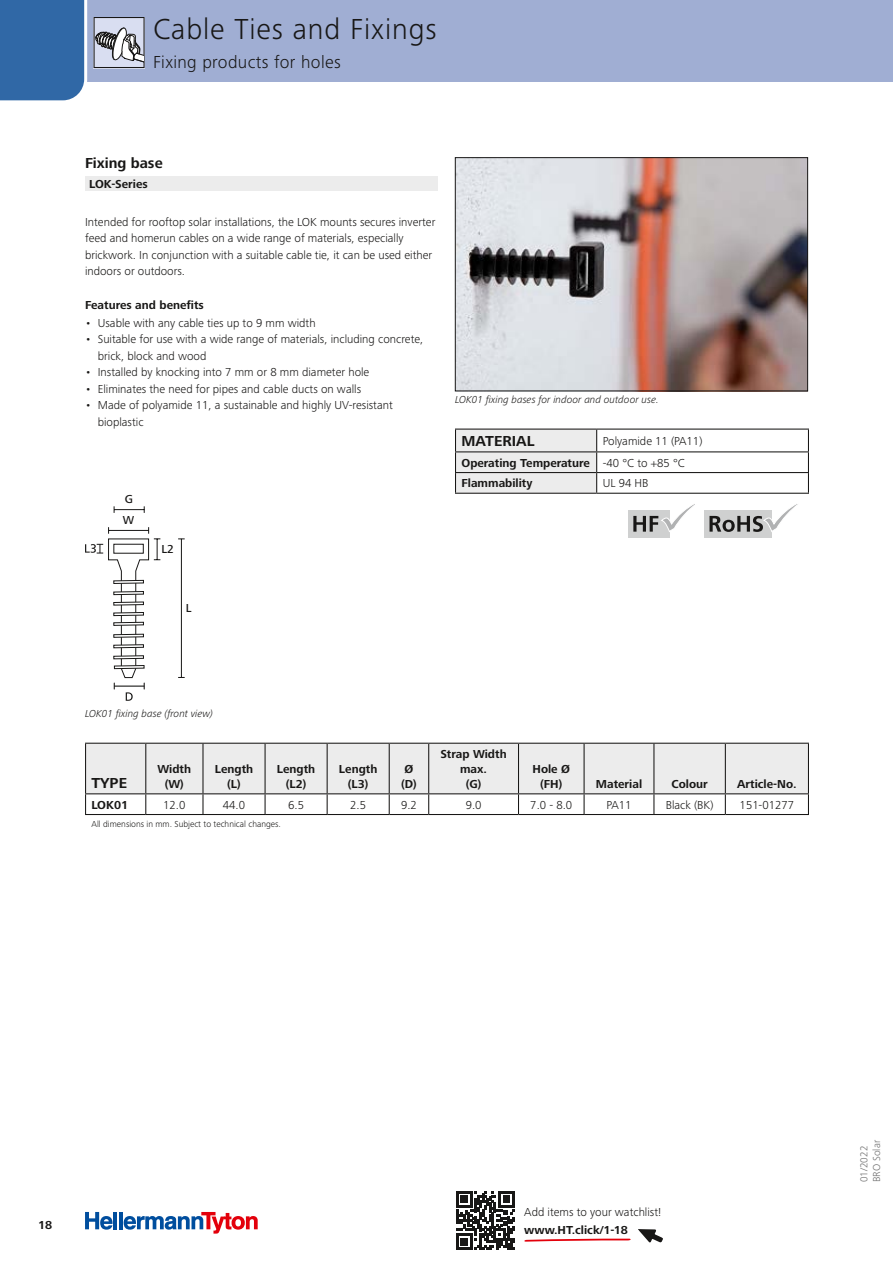
<style>
.page{position:relative;width:893px;height:1263px;background:#fff}
.page>*{position:absolute;margin:0;border:0;box-sizing:border-box;transform-origin:0 0}
.t1{font:300 30px "Frutiger Next LTW1 G";letter-spacing:.03em;color:#181716}
.t2{font:300 18px "Frutiger Next LTW1 G";letter-spacing:.02em;color:#181716}
.t3{font:700 15px "Frutiger Next LTW1 G";color:#181716}
.t4{font:300 12px/16.5px "Frutiger Next LTW1 G";color:#181716}
.t5{font:700 12px/15px "Frutiger Next LTW1 G";color:#181716;text-align:center}
.t6{font:500 12px "Frutiger Next LTW1 G";color:#181716}
.t7{font:italic 300 10.5px "Frutiger Next LTW1 G";color:#181716}
.t8{font:300 10.5px/12.6px "Frutiger Next LTW1 G";color:#6e6e6e}
.t9{font:300 9px "Frutiger Next LTW1 G";color:#181716}
.s1{font-weight:300}
.s2{font-weight:700}
.s3{font-weight:700;color:#fff}
</style>
<div class="page">
<hr style="left:114px;top:1212px;width:3px;height:17px;background:#004e9e">
<hr style="left:119px;top:1212px;width:4px;height:17px;background:#004e9e">
<svg style="left:85px;top:1212px;width:28px;height:17px"></svg>
<svg style="left:124px;top:1212px;width:134px;height:21px"></svg>
<div style="left:85px;top:0;width:808px;height:82px;background:#a0aed3"></div>
<svg style="left:524px;top:1238px;width:107px;height:4px"></svg>
<svg style="left:0;top:0;width:145px;height:101px"></svg>
<img style="left:457px;top:159px;width:349px;height:230px">
<div style="left:455px;top:157px;width:353px;height:234px;border:1px solid #181716"></div>
<svg style="left:638px;top:1229px;width:25px;height:14px"></svg>
<svg style="left:85px;top:743px;width:724px;height:71px"></svg>
<hr style="left:85px;top:814px;width:61px;height:1px;background:#181716">
<hr style="left:146px;top:814px;width:57px;height:1px;background:#181716">
<hr style="left:203px;top:814px;width:62px;height:1px;background:#181716">
<hr style="left:265px;top:814px;width:62px;height:1px;background:#181716">
<hr style="left:327px;top:814px;width:62px;height:1px;background:#181716">
<hr style="left:389px;top:814px;width:40px;height:1px;background:#181716">
<hr style="left:429px;top:814px;width:89px;height:1px;background:#181716">
<hr style="left:518px;top:814px;width:66px;height:1px;background:#181716">
<hr style="left:584px;top:814px;width:70px;height:1px;background:#181716">
<hr style="left:654px;top:814px;width:71px;height:1px;background:#181716">
<hr style="left:725px;top:814px;width:84px;height:1px;background:#181716">
<svg style="left:455px;top:429px;width:354px;height:109px"></svg>
<hr style="left:181px;top:539px;width:1px;height:138px;background:#181716">
<svg style="left:85px;top:527px;width:75px;height:174px"></svg>
<hr style="left:114px;top:509px;width:30px;height:1px;background:#181716">
<div style="left:85px;top:177px;width:353px;height:14px;background:#ececec"></div>
<svg style="left:456px;top:1191px;width:59px;height:59px"></svg>
<h1 class="t1" style="left:153px;top:11px;width:285px">Cable Ties and Fixings</h1>
<h2 class="t2" style="left:153px;top:51px;width:189px">Fixing products for holes</h2>
<p class="t3" style="left:85px;top:155px;width:79px">Fixing base</p>
<p class="t5" style="left:89px;top:177px;width:60px">LOK-Series</p>
<p class="t4" style="left:85px;top:214px;width:352px">Intended for rooftop solar installations, the LOK mounts secures inverter feed and homerun cables on a wide range of materials, especially brickwork. In conjunction with a suitable cable tie, it can be used either indoors or outdoors.</p>
<p class="t5" style="left:85px;top:298px;width:120px">Features and benefits</p>
<p class="t4" style="left:85px;top:314px;width:232px">• Usable with any cable ties up to 9 mm width</p>
<p class="t4" style="left:98px;top:331px;width:327px;text-indent:-13px">• Suitable for use with a wide range of materials, including concrete, brick, block and wood</p>
<p class="t4" style="left:85px;top:364px;width:286px">• Installed by knocking into 7 mm or 8 mm diameter hole</p>
<p class="t4" style="left:85px;top:380px;width:278px">• Eliminates the need for pipes and cable ducts on walls</p>
<p class="t4" style="left:98px;top:397px;width:297px;text-indent:-13px">• Made of polyamide 11, a sustainable and highly UV-resistant bioplastic</p>
<p class="t6" style="left:125px;top:492px;width:10px">G</p>
<p class="t6" style="left:123px;top:513px;width:13px">W</p>
<p class="t6" style="left:161px;top:542px;width:14px">L2</p>
<p class="t7" style="left:455px;top:394px;width:205px">LOK01 fixing bases for indoor and outdoor use.</p>
<p class="t3" style="left:461px;top:432px;width:75px">MATERIAL</p>
<p class="t5" style="left:461px;top:431px;width:242px;line-height:21.1px;text-align:left;text-indent:141px"><span class="s1">Polyamide 11 (PA11)<br></span>Operating Temperature <span class="s1">-40 °C to +85 °C<br></span>Flammability</p>
<p class="t4" style="left:603px;top:475px;width:47px">UL 94 HB</p>
<p class="t6" style="left:186px;top:601px;width:7px">L</p>
<p class="t7" style="left:85px;top:707px;width:129px">LOK01 fixing base (front view)</p>
<p class="t3" style="left:92px;top:774px;width:37px">TYPE</p>
<p class="t5" style="left:158px;top:762px;width:35px">Width (W)</p>
<p class="t5" style="left:215px;top:762px;width:40px">Length (L)</p>
<p class="t5" style="left:277px;top:762px;width:40px">Length (L2)</p>
<p class="t5" style="left:339px;top:762px;width:40px">Length (L3)</p>
<p class="t5" style="left:401px;top:762px;width:17px;text-align:left">Ø (D)</p>
<p class="t5" style="left:440px;top:747px;width:68px">Strap Width max.<br>(G)</p>
<p class="t5" style="left:532px;top:762px;width:39px">Hole Ø (FH)</p>
<p class="t5" style="left:596px;top:777px;width:48px">Material</p>
<p class="t5" style="left:671px;top:777px;width:38px">Colour</p>
<p class="t5" style="left:737px;top:777px;width:61px">Article-No.</p>
<p class="t5" style="left:92px;top:797px;width:38px">LOK01</p>
<p class="t4" style="left:163px;top:796px;width:24px">12.0</p>
<p class="t4" style="left:223px;top:796px;width:24px">44.0</p>
<p class="t4" style="left:288px;top:796px;width:17px">6.5</p>
<p class="t4" style="left:350px;top:796px;width:17px">2.5</p>
<p class="t4" style="left:401px;top:796px;width:17px">9.2</p>
<p class="t4" style="left:466px;top:796px;width:17px">9.0</p>
<p class="t4" style="left:530px;top:796px;width:43px">7.0 - 8.0</p>
<p class="t4" style="left:606px;top:796px;width:27px">PA11</p>
<p class="t4" style="left:666px;top:796px;width:49px">Black (BK)</p>
<p class="t4" style="left:740px;top:796px;width:56px">151-01277</p>
<p class="t9" style="left:92px;top:819px;width:191px">All dimensions in mm. Subject to technical changes.</p>
<p class="t5" style="left:38px;top:1218px;width:16px">18</p>
<p class="t4" style="left:524px;top:1203px;width:138px;line-height:17.7px">Add items to your watchlist! <span class="s2">www.HT.click/1-18</span><span class="s3">?q=2</span></p>
<p class="t8" style="left:858px;top:1182px;width:44px;rotate:-90deg">01/2022<br>BRO Solar</p>
</div>
